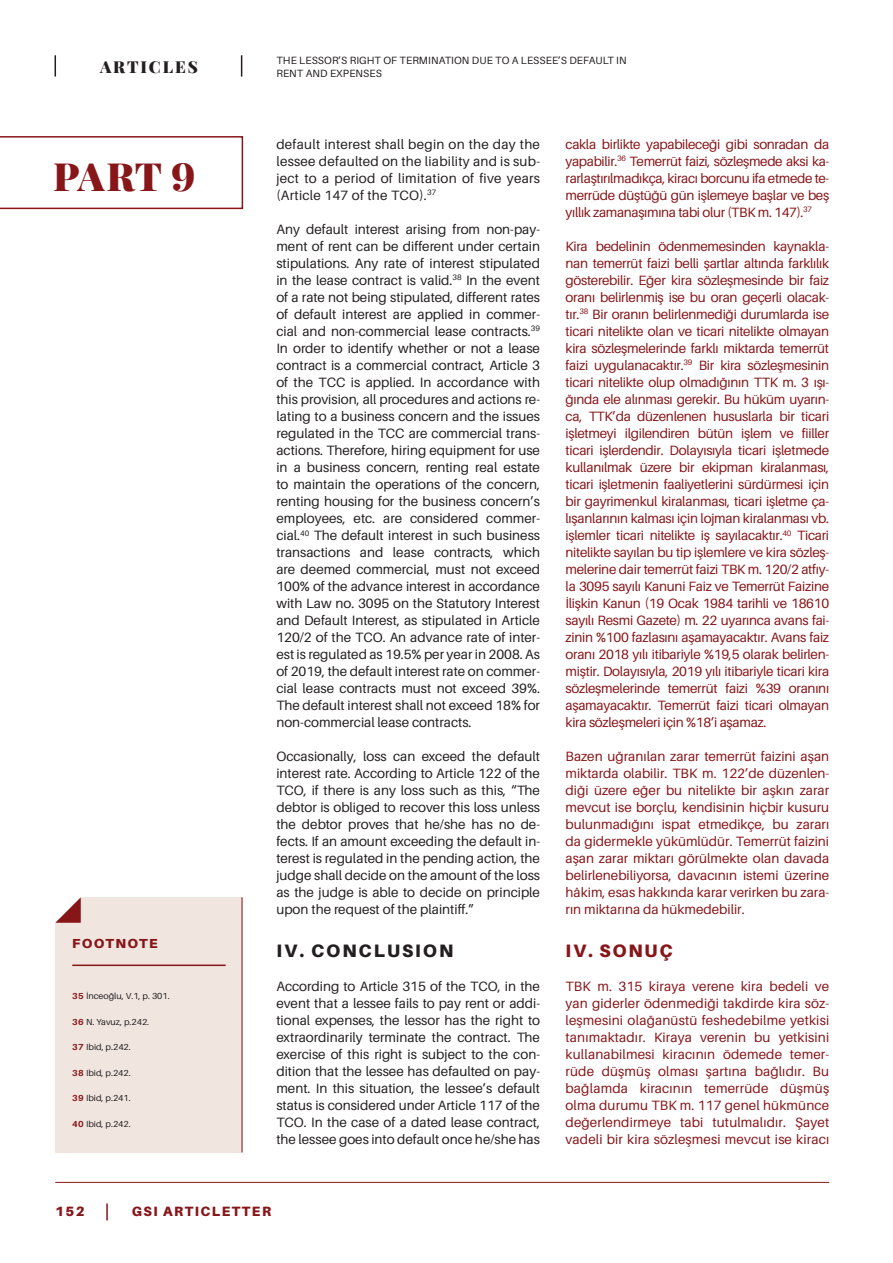
<style>
.page{position:relative;width:893px;height:1263px;background:#fff}
.page>*{position:absolute;margin:0;border:0;box-sizing:border-box;transform-origin:0 0}
.t1{font:900 39px "Playfair Display";color:#871619}
.ING_metin_baslik{font:900 18px "Aileron";letter-spacing:.11em;color:#231f20}
.TR_metin_baslik{font:900 18px "Aileron";letter-spacing:.1em;color:#871619}
.t2{font:900 16.5px "Playfair Display";letter-spacing:.12em;color:#231f20}
.TR_metin{font:13.5px/17px "Aileron";letter-spacing:-.01em;color:#871619;text-align:justify}
.ING_metin{font:13.5px/17px "Aileron";color:#231f20;text-align:justify}
.t3{font:900 13.5px "Aileron";letter-spacing:.11em;color:#871619}
.t4{font:900 13.05px "Aileron";letter-spacing:.1em;color:#871619}
.t5{font:10.5px/12.8px "Aileron";letter-spacing:.01em;color:#231f20}
.t6{font:8.7px "Aileron";color:#231f20}
.s1{font-weight:700;color:#871619}
</style>
<div class="page">
<svg style="left:0;top:136px;width:243px;height:73px"></svg>
<hr style="left:55px;top:1182px;width:774px;height:1px;background:#871619">
<svg style="left:106px;top:1203px;width:2px;height:17px"></svg>
<svg style="left:55px;top:55px;width:1px;height:22px"></svg>
<svg style="left:241px;top:55px;width:1px;height:22px"></svg>
<div style="left:55px;top:897px;width:187px;height:255px;background:#f0e5df"></div>
<hr style="left:72px;top:964px;width:154px;height:2px;background:#871619">
<svg style="left:55px;top:897px;width:26px;height:26px"></svg>
<hr style="left:242px;top:897px;width:1px;height:255px;background:#871619">
<p class="t2" style="left:100px;top:54px;width:99px">ARTICLES</p>
<h1 class="t1" style="left:53px;top:146px;width:144px">PART 9</h1>
<p class="t4" style="left:72px;top:936px;width:87px">FOOTNOTE</p>
<p class="t6" style="left:72px;top:991px;width:99px"><span class="s1">35</span> İnceoğlu, V.1, p. 301.</p>
<p class="t6" style="left:72px;top:1017px;width:78px"><span class="s1">36</span> N. Yavuz, p.242.</p>
<p class="t6" style="left:72px;top:1042px;width:60px"><span class="s1">37</span> Ibid, p.242.</p>
<p class="t6" style="left:72px;top:1068px;width:60px"><span class="s1">38</span> Ibid, p.242.</p>
<p class="t6" style="left:72px;top:1093px;width:60px"><span class="s1">39</span> Ibid, p.241.</p>
<p class="t6" style="left:72px;top:1119px;width:60px"><span class="s1">40</span> Ibid, p.242.</p>
<p class="t5" style="left:276px;top:54px;width:352px">THE LESSOR’S RIGHT OF TERMINATION DUE TO A LESSEE’S DEFAULT IN<br>RENT AND EXPENSES</p>
<p class="ING_metin" style="left:276px;top:136px;width:265px">default interest shall begin on the day the lessee defaulted on the liability and is sub&shy;ject to a period of limitation of five years (Article 147 of the TCO).<sup>37</sup></p>
<p class="ING_metin" style="left:276px;top:221px;width:265px">Any default interest arising from non-pay&shy;ment of rent can be different under certain stipulations. Any rate of interest stipulated in the lease contract is valid.<sup>38</sup> In the event of a rate not being stipulated, different rates of default interest are applied in commer&shy;cial and non-commercial lease contracts.<sup>39<br></sup>In order to identify whether or not a lease contract is a commercial contract, Article 3 of the TCC is applied. In accordance with this provision, all procedures and actions re&shy;lating to a business concern and the issues regulated in the TCC are commercial trans&shy;actions. Therefore, hiring equipment for use in a business concern, renting real estate to maintain the operations of the concern, renting housing for the business concern’s employees, etc. are considered commer&shy;cial.<sup>40</sup> The default interest in such business transactions and lease contracts, which are deemed commercial, must not exceed 100% of the advance interest in accordance with Law no. 3095 on the Statutory Interest and Default Interest, as stipulated in Article 120/2 of the TCO. An advance rate of inter&shy;est is regulated as 19.5% per year in 2008. As of 2019, the default interest rate on commer&shy;cial lease contracts must not exceed 39%.<br>The default interest shall not exceed 18% for non-commercial lease contracts.</p>
<p class="ING_metin" style="left:276px;top:748px;width:265px">Occasionally, loss can exceed the default interest rate. According to Article 122 of the TCO, if there is any loss such as this, “The debtor is obliged to recover this loss unless the debtor proves that he/she has no de&shy;fects. If an amount exceeding the default in&shy;terest is regulated in the pending action, the judge shall decide on the amount of the loss as the judge is able to decide on principle upon the request of the plaintiff.”</p>
<p class="ING_metin_baslik" style="left:276px;top:940px;width:178px">IV. CONCLUSION</p>
<p class="ING_metin" style="left:276px;top:978px;width:265px">According to Article 315 of the TCO, in the event that a lessee fails to pay rent or addi&shy;tional expenses, the lessor has the right to extraordinarily terminate the contract. The exercise of this right is subject to the con&shy;dition that the lessee has defaulted on pay&shy;ment. In this situation, the lessee’s default status is considered under Article 117 of the TCO. In the case of a dated lease contract, the lessee goes into default once he/she has</p>
<p class="TR_metin" style="left:566px;top:136px;width:265px">cakla birlikte yapabileceği gibi sonradan da yapabilir.<sup>36</sup> Temerrüt faizi, sözleşmede aksi ka&shy;rarlaştırılmadıkça, kiracı borcunu ifa etmede te&shy;merrüde düştüğü gün işlemeye başlar ve beş yıllık zamanaşımına tabi olur (TBK m. 147).<sup>37</sup></p>
<p class="TR_metin" style="left:566px;top:238px;width:265px">Kira bedelinin ödenmemesinden kaynakla&shy;nan temerrüt faizi belli şartlar altında farklılık gösterebilir. Eğer kira sözleşmesinde bir faiz oranı belirlenmiş ise bu oran geçerli olacak&shy;tır.<sup>38</sup> Bir oranın belirlenmediği durumlarda ise ticari nitelikte olan ve ticari nitelikte olmayan kira sözleşmelerinde farklı miktarda temerrüt faizi uygulanacaktır.<sup>39</sup> Bir kira sözleşmesinin ticari nitelikte olup olmadığının TTK m. 3 ışı&shy;ğında ele alınması gerekir. Bu hüküm uyarın&shy;ca, TTK’da düzenlenen hususlarla bir ticari işletmeyi ilgilendiren bütün işlem ve fiiller ticari işlerdendir. Dolayısıyla ticari işletmede kullanılmak üzere bir ekipman kiralanması, ticari işletmenin faaliyetlerini sürdürmesi için bir gayrimenkul kiralanması, ticari işletme ça&shy;lışanlarının kalması için lojman kiralanması vb. işlemler ticari nitelikte iş sayılacaktır.<sup>40</sup> Ticari nitelikte sayılan bu tip işlemlere ve kira sözleş&shy;melerine dair temerrüt faizi TBK m. 120/2 atfıy&shy;la 3095 sayılı Kanuni Faiz ve Temerrüt Faizine İlişkin Kanun (19 Ocak 1984 tarihli ve 18610 sayılı Resmi Gazete) m. 22 uyarınca avans fai&shy;zinin %100 fazlasını aşamayacaktır. Avans faiz oranı 2018 yılı itibariyle %19,5 olarak belirlen&shy;miştir. Dolayısıyla, 2019 yılı itibariyle ticari kira sözleşmelerinde temerrüt faizi %39 oranını aşamayacaktır. Temerrüt faizi ticari olmayan kira sözleşmeleri için %18’i aşamaz.</p>
<p class="TR_metin" style="left:566px;top:748px;width:265px">Bazen uğranılan zarar temerrüt faizini aşan miktarda olabilir. TBK m. 122’de düzenlen&shy;diği üzere eğer bu nitelikte bir aşkın zarar mevcut ise borçlu, kendisinin hiçbir kusuru bulunmadığını ispat etmedikçe, bu zararı da gidermekle yükümlüdür. Temerrüt faizini aşan zarar miktarı görülmekte olan davada belirlenebiliyorsa, davacının istemi üzerine hâkim, esas hakkında karar verirken bu zara&shy;rın miktarına da hükmedebilir.</p>
<p class="TR_metin_baslik" style="left:566px;top:940px;width:108px">IV. SONUÇ</p>
<p class="TR_metin" style="left:566px;top:978px;width:265px">TBK m. 315 kiraya verene kira bedeli ve yan giderler ödenmediği takdirde kira söz&shy;leşmesini olağanüstü feshedebilme yetkisi tanımaktadır. Kiraya verenin bu yetkisini kullanabilmesi kiracının ödemede temer&shy;rüde düşmüş olması şartına bağlıdır. Bu bağlamda kiracının temerrüde düşmüş olma durumu TBK m. 117 genel hükmünce değerlendirmeye tabi tutulmalıdır. Şayet vadeli bir kira sözleşmesi mevcut ise kiracı</p>
<p class="t3" style="left:55px;top:1203px;width:31px">152</p>
<p class="t3" style="left:132px;top:1203px;width:141px">GSI ARTICLETTER</p>
</div>
